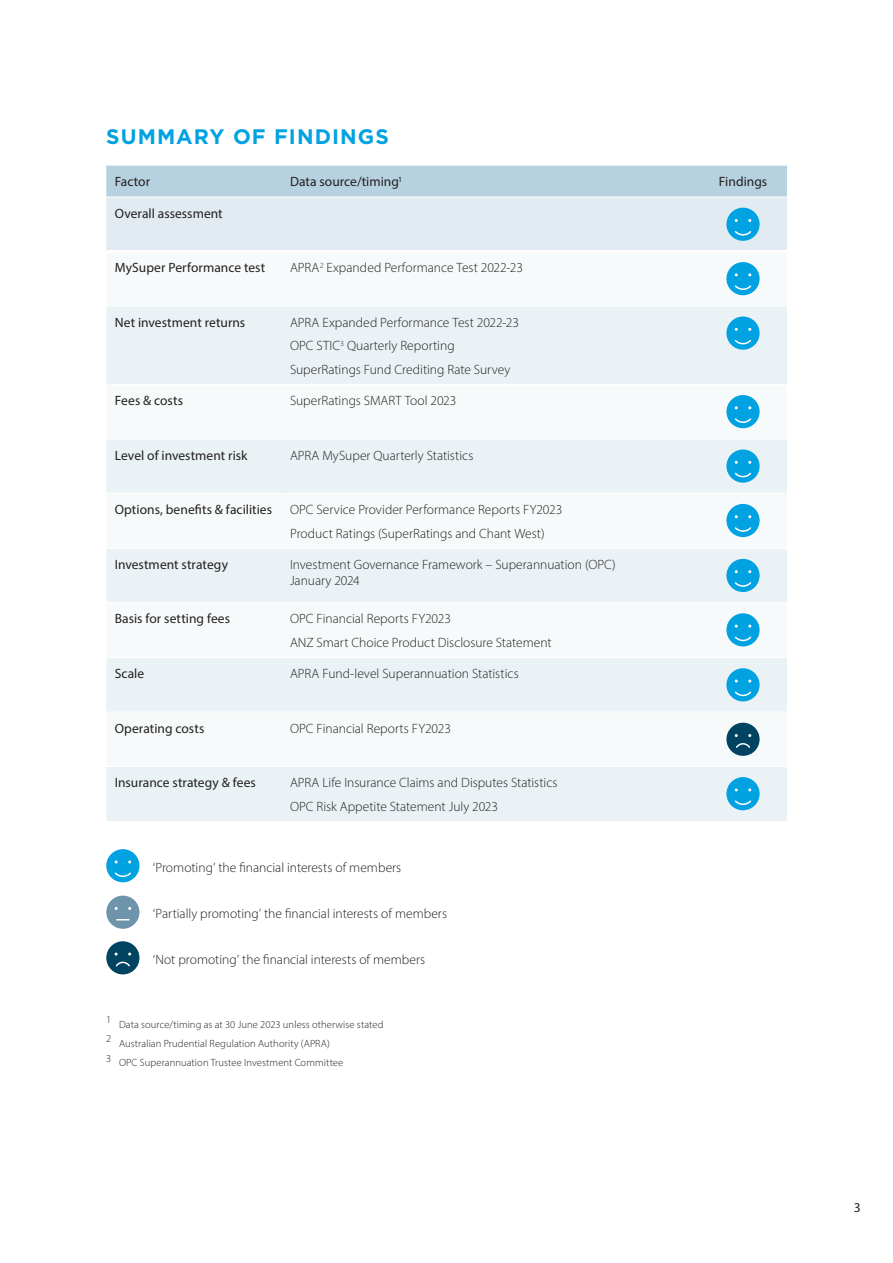
<style>
.page{position:relative;width:893px;height:1263px;background:#fff}
.page>*{position:absolute;margin:0;border:0;box-sizing:border-box;transform-origin:0 0}
.t1{font:700 21px "Gotham";letter-spacing:.05em;color:#00a2e1}
.t2{font:300 13.5px/23.5px "Myriad Pro";color:#231f20}
.t3{font:13.5px "Myriad Pro";letter-spacing:.005em;color:#231f20}
.t4{font:300 10.5px/19.2px "Myriad Pro";letter-spacing:.01em;color:#231f20}
</style>
<div class="page">
<svg style="left:106px;top:306px;width:681px;height:515px;fill:#eaf2f6"></svg>
<hr style="left:106px;top:384px;width:175px;height:1px;background:#fff">
<hr style="left:281px;top:384px;width:418px;height:1px;background:#fff">
<hr style="left:699px;top:384px;width:88px;height:1px;background:#fff">
<hr style="left:106px;top:438px;width:175px;height:1px;background:#fff">
<hr style="left:281px;top:438px;width:418px;height:1px;background:#fff">
<hr style="left:106px;top:493px;width:175px;height:1px;background:#fff">
<hr style="left:281px;top:493px;width:418px;height:1px;background:#fff">
<hr style="left:106px;top:548px;width:175px;height:1px;background:#fff">
<hr style="left:281px;top:548px;width:418px;height:1px;background:#fff">
<hr style="left:106px;top:602px;width:175px;height:1px;background:#fff">
<hr style="left:281px;top:602px;width:418px;height:1px;background:#fff">
<hr style="left:699px;top:602px;width:88px;height:1px;background:#fff">
<hr style="left:106px;top:657px;width:175px;height:1px;background:#fff">
<hr style="left:281px;top:657px;width:418px;height:1px;background:#fff">
<hr style="left:699px;top:657px;width:88px;height:1px;background:#fff">
<hr style="left:106px;top:712px;width:175px;height:1px;background:#fff">
<hr style="left:281px;top:712px;width:418px;height:1px;background:#fff">
<hr style="left:699px;top:712px;width:88px;height:1px;background:#fff">
<hr style="left:106px;top:766px;width:175px;height:1px;background:#fff">
<hr style="left:281px;top:766px;width:418px;height:1px;background:#fff">
<hr style="left:699px;top:438px;width:88px;height:1px;background:#fff">
<hr style="left:699px;top:493px;width:88px;height:1px;background:#fff">
<hr style="left:699px;top:548px;width:88px;height:1px;background:#fff">
<hr style="left:699px;top:766px;width:88px;height:1px;background:#fff">
<svg style="left:106px;top:166px;width:681px;height:84px;background:#cee0ea"></svg>
<div style="left:726px;top:262px;width:34px;height:33px;background:#00a2e1;border-radius:50%"></div>
<svg style="left:734px;top:285px;width:18px;height:5px"></svg>
<div style="left:726px;top:316px;width:34px;height:34px;background:#00a2e1;border-radius:50%"></div>
<svg style="left:734px;top:339px;width:18px;height:6px"></svg>
<div style="left:726px;top:395px;width:34px;height:33px;background:#00a2e1;border-radius:50%"></div>
<svg style="left:735px;top:418px;width:17px;height:5px"></svg>
<div style="left:726px;top:449px;width:34px;height:34px;background:#00a2e1;border-radius:50%"></div>
<svg style="left:734px;top:472px;width:18px;height:6px"></svg>
<div style="left:726px;top:504px;width:34px;height:33px;background:#00a2e1;border-radius:50%"></div>
<svg style="left:735px;top:527px;width:17px;height:5px"></svg>
<div style="left:726px;top:559px;width:34px;height:33px;background:#00a2e1;border-radius:50%"></div>
<svg style="left:734px;top:582px;width:18px;height:5px"></svg>
<div style="left:726px;top:613px;width:34px;height:33px;background:#00a2e1;border-radius:50%"></div>
<svg style="left:734px;top:636px;width:18px;height:6px"></svg>
<div style="left:726px;top:668px;width:34px;height:33px;background:#00a2e1;border-radius:50%"></div>
<svg style="left:734px;top:691px;width:18px;height:6px"></svg>
<div style="left:726px;top:723px;width:34px;height:33px;background:#004462;border-radius:50%"></div>
<svg style="left:734px;top:734px;width:17px;height:14px"></svg>
<div style="left:726px;top:777px;width:34px;height:33px;background:#00a2e1;border-radius:50%"></div>
<svg style="left:734px;top:800px;width:18px;height:5px"></svg>
<div style="left:106px;top:849px;width:33px;height:33px;background:#00a2e1;border-radius:50%"></div>
<svg style="left:114px;top:872px;width:17px;height:5px"></svg>
<div style="left:106px;top:896px;width:33px;height:33px;background:#6e94ab;border-radius:50%"></div>
<svg style="left:117px;top:919px;width:12px;height:1px"></svg>
<div style="left:106px;top:941px;width:33px;height:33px;background:#004462;border-radius:50%"></div>
<svg style="left:115px;top:961px;width:15px;height:6px"></svg>
<h1 class="t1" style="left:106px;top:123px;width:284px">SUMMARY OF FINDINGS</h1>
<p class="t3" style="left:115px;top:174px;width:37px">Factor</p>
<p class="t3" style="left:290px;top:174px;width:114px">Data source/timing<sup>1</sup></p>
<p class="t3" style="left:719px;top:174px;width:50px">Findings</p>
<p class="t3" style="left:115px;top:205px;width:109px">Overall assessment</p>
<p class="t3" style="left:115px;top:259px;width:152px">MySuper Performance test</p>
<p class="t2" style="left:290px;top:256px;width:234px">APRA<sup>2</sup> Expanded Performance Test 2022-23</p>
<p class="t3" style="left:115px;top:314px;width:132px">Net investment returns</p>
<p class="t2" style="left:290px;top:310px;width:230px">APRA Expanded Performance Test 2022-23<br>OPC STIC<sup>3</sup> Quarterly Reporting<br>SuperRatings Fund Crediting Rate Survey</p>
<p class="t3" style="left:115px;top:392px;width:70px">Fees &amp; costs</p>
<p class="t2" style="left:290px;top:389px;width:168px">SuperRatings SMART Tool 2023</p>
<p class="t3" style="left:115px;top:447px;width:134px">Level of investment risk</p>
<p class="t2" style="left:290px;top:443px;width:185px">APRA MySuper Quarterly Statistics</p>
<p class="t3" style="left:115px;top:501px;width:159px">Options, benefits &amp; facilities</p>
<p class="t2" style="left:290px;top:498px;width:274px">OPC Service Provider Performance Reports FY2023<br>Product Ratings (SuperRatings and Chant West)</p>
<p class="t3" style="left:115px;top:556px;width:115px">Investment strategy</p>
<p class="t2" style="left:290px;top:556px;width:327px;line-height:16.2px">Investment Governance Framework – Superannuation (OPC)<br>January 2024</p>
<p class="t3" style="left:115px;top:610px;width:117px">Basis for setting fees</p>
<p class="t2" style="left:290px;top:607px;width:263px">OPC Financial Reports FY2023<br>ANZ Smart Choice Product Disclosure Statement</p>
<p class="t3" style="left:115px;top:665px;width:31px">Scale</p>
<p class="t2" style="left:290px;top:662px;width:230px">APRA Fund-level Superannuation Statistics</p>
<p class="t3" style="left:115px;top:720px;width:91px">Operating costs</p>
<p class="t2" style="left:290px;top:716px;width:163px">OPC Financial Reports FY2023</p>
<p class="t3" style="left:115px;top:774px;width:143px">Insurance strategy &amp; fees</p>
<p class="t2" style="left:290px;top:771px;width:269px">APRA Life Insurance Claims and Disputes Statistics<br>OPC Risk Appetite Statement July 2023</p>
<p class="t2" style="left:153px;top:855px;width:250px">‘Promoting’ the financial interests of members</p>
<p class="t2" style="left:153px;top:901px;width:296px">‘Partially promoting’ the financial interests of members</p>
<p class="t2" style="left:153px;top:947px;width:274px">‘Not promoting’ the financial interests of members</p>
<p class="t4" style="left:106px;top:1014px;width:279px">1 Data source/timing as at 30 June 2023 unless otherwise stated<br>2 Australian Prudential Regulation Authority (APRA)<br>3 OPC Superannuation Trustee Investment Committee</p>
<p class="t3" style="left:854px;top:1199px;width:8px">3</p>
</div>
